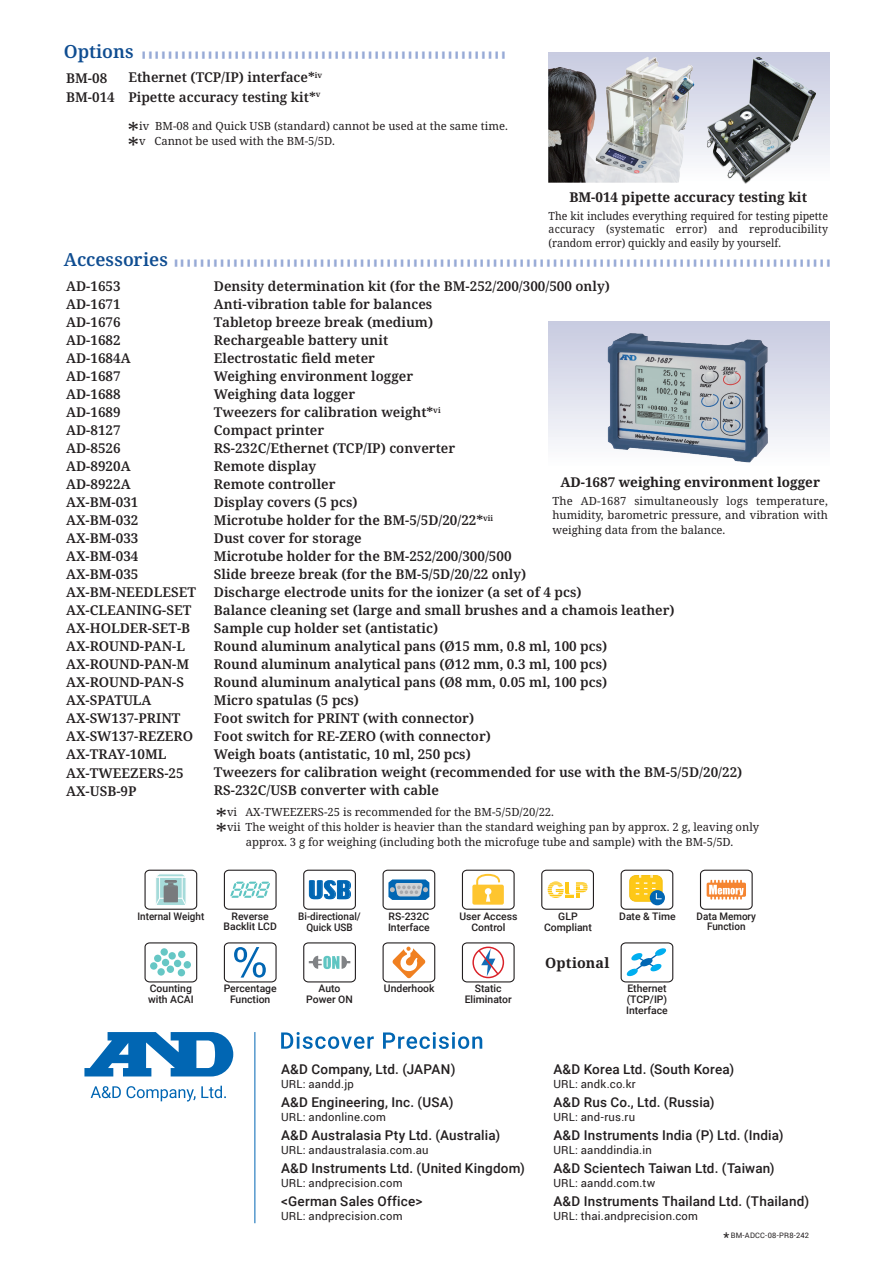
<style>
.page{position:relative;width:893px;height:1263px;background:#fff}
.page>*{position:absolute;margin:0;border:0;box-sizing:border-box;transform-origin:0 0}
.t1{font:600 18.15px "Noto Serif";color:#0f4d91}
.t2{font:700 14.25px "Noto Serif";letter-spacing:.015em;color:#231f20}
.t3{font:600 13.5px/18px "Noto Serif";color:#231f20}
.t4{font:500 13.5px "Roboto";letter-spacing:.015em;color:#231f20}
.t5{font:700 13.5px "Noto Serif";color:#231f20}
.t6{font:11.25px/14.2px "Noto Serif";color:#231f20;text-align:justify}
.t7{font:11.25px "Roboto";letter-spacing:.02em;color:#231f20}
.t8{font:11.25px/13.5px "Noto Serif";color:#231f20;text-align:justify;scale:.94 1}
.t9{font:500 10.35px/10.8px "Roboto";color:#231f20;text-align:center}
.t10{font:500 10.35px/10.8px "Roboto";color:#231f20;text-align:center;scale:.95 1}
.t11{font:7.5px "Roboto";letter-spacing:.02em;color:#231f20}
.t12{font:600 7.2px "Noto Serif";color:#97aad6;scale:5 1}
.s1{font-size:22.5px}
.s2{font-size:13.5px}
</style>
<div class="page">
<div style="left:549px;top:53px;width:280px;height:129px;background:linear-gradient(to bottom,#c7cae0,#fdfdfe)"></div>
<div style="left:549px;top:321px;width:280px;height:146px;background:linear-gradient(to bottom,#c6cae0,#fdfdfe)"></div>
<img style="left:548px;top:53px;width:275px;height:131px">
<img style="left:596px;top:324px;width:183px;height:143px">
<svg style="left:281px;top:1032px;width:93px;height:17px"></svg>
<svg style="left:383px;top:1032px;width:99px;height:17px"></svg>
<hr style="left:254px;top:1032px;width:1px;height:191px;background:#0166b3">
<svg style="left:84px;top:1032px;width:149px;height:44px"></svg>
<svg style="left:91px;top:1086px;width:30px;height:12px"></svg>
<svg style="left:127px;top:1086px;width:68px;height:15px"></svg>
<svg style="left:201px;top:1086px;width:25px;height:12px"></svg>
<svg style="left:700px;top:870px;width:53px;height:40px"></svg>
<svg style="left:144px;top:942px;width:53px;height:40px"></svg>
<div style="left:157px;top:968px;width:8px;height:8px;background:#66c7c5;border-radius:50%"></div>
<div style="left:167px;top:965px;width:7px;height:8px;background:#66c7c5;border-radius:50%"></div>
<div style="left:174px;top:960px;width:7px;height:7px;background:#66c7c5;border-radius:50%"></div>
<div style="left:162px;top:959px;width:7px;height:7px;background:#66c7c5;border-radius:50%"></div>
<div style="left:150px;top:962px;width:7px;height:8px;background:#66c7c5;border-radius:50%"></div>
<div style="left:168px;top:952px;width:8px;height:7px;background:#66c7c5;border-radius:50%"></div>
<div style="left:178px;top:951px;width:7px;height:7px;background:#66c7c5;border-radius:50%"></div>
<div style="left:184px;top:961px;width:7px;height:7px;background:#66c7c5;border-radius:50%"></div>
<div style="left:154px;top:955px;width:7px;height:7px;background:#66c7c5;border-radius:50%"></div>
<div style="left:161px;top:948px;width:7px;height:8px;background:#66c7c5;border-radius:50%"></div>
<div style="left:178px;top:969px;width:7px;height:7px;background:#66c7c5;border-radius:50%"></div>
<svg style="left:224px;top:942px;width:53px;height:40px"></svg>
<svg style="left:144px;top:870px;width:53px;height:40px"></svg>
<svg style="left:224px;top:870px;width:53px;height:40px"></svg>
<svg style="left:303px;top:870px;width:53px;height:40px"></svg>
<svg style="left:383px;top:870px;width:52px;height:40px"></svg>
<svg style="left:462px;top:870px;width:53px;height:40px"></svg>
<svg style="left:541px;top:870px;width:53px;height:40px"></svg>
<svg style="left:621px;top:870px;width:52px;height:40px"></svg>
<svg style="left:303px;top:942px;width:53px;height:40px"></svg>
<svg style="left:383px;top:942px;width:52px;height:40px"></svg>
<svg style="left:621px;top:942px;width:52px;height:40px"></svg>
<svg style="left:462px;top:942px;width:53px;height:40px"></svg>
<h1 class="t1" style="left:64px;top:39px;width:71px">Options</h1>
<p class="t12" style="left:134px;top:49px;width:77px">|||||||||||||||||||||||||||||||||||||||||||||||||||||||</p>
<p class="t3" style="left:66px;top:69px;width:50px;line-height:19.4px">BM-08<br>BM-014</p>
<p class="t3" style="left:128px;top:68px;width:195px;line-height:19.4px">Ethernet (TCP/IP) interface*<sup>iv<br></sup>Pipette accuracy testing kit*<sup>v</sup></p>
<p class="t6" style="left:128px;top:119px;width:381px;line-height:15px"><span class="s1">*</span>iv BM-08 and Quick USB (standard) cannot be used at the same time. <span class="s1">*</span>v Cannot be used with the BM-5/5D.</p>
<p class="t5" style="left:569px;top:188px;width:239px">BM-014 pipette accuracy testing kit</p>
<p class="t8" style="left:549px;top:209px;width:299px">The kit includes everything required for testing pipette accuracy (systematic error) and reproducibility (random error) quickly and easily by yourself.</p>
<h1 class="t1" style="left:64px;top:247px;width:106px">Accessories</h1>
<p class="t12" style="left:166px;top:258px;width:136px">|||||||||||||||||||||||||||||||||||||||||||||||||||||||||||||||||||||||||||||||||||||||||||||||||||</p>
<p class="t3" style="left:66px;top:277px;width:131px">AD-1653<br>AD-1671<br>AD-1676<br>AD-1682<br>AD-1684A<br>AD-1687<br>AD-1688<br>AD-1689<br>AD-8127<br>AD-8526<br>AD-8920A<br>AD-8922A<br>AX-BM-031<br>AX-BM-032<br>AX-BM-033<br>AX-BM-034<br>AX-BM-035<br>AX-BM-NEEDLESET<br>AX-CLEANING-SET<br>AX-HOLDER-SET-B<br>AX-ROUND-PAN-L<br>AX-ROUND-PAN-M<br>AX-ROUND-PAN-S<br>AX-SPATULA<br>AX-SW137-PRINT<br>AX-SW137-REZERO<br>AX-TRAY-10ML<br>AX-TWEEZERS-25<br>AX-USB-9P</p>
<p class="t3" style="left:214px;top:277px;width:530px">Density determination kit (for the BM-252/200/300/500 only)<br>Anti-vibration table for balances<br>Tabletop breeze break (medium)<br>Rechargeable battery unit<br>Electrostatic field meter<br>Weighing environment logger<br>Weighing data logger<br>Tweezers for calibration weight*<sup>vi<br></sup>Compact printer<br>RS-232C/Ethernet (TCP/IP) converter<br>Remote display<br>Remote controller<br>Display covers (5 pcs)<br>Microtube holder for the BM-5/5D/20/22*<sup>vii<br></sup>Dust cover for storage<br>Microtube holder for the BM-252/200/300/500<br>Slide breeze break (for the BM-5/5D/20/22 only)<br>Discharge electrode units for the ionizer (a set of 4 pcs)<br>Balance cleaning set (large and small brushes and a chamois leather)<br>Sample cup holder set (antistatic)<br>Round aluminum analytical pans (Ø15 mm, 0.8 ml, 100 pcs)<br>Round aluminum analytical pans (Ø12 mm, 0.3 ml, 100 pcs)<br>Round aluminum analytical pans (Ø8 mm, 0.05 ml, 100 pcs)<br>Micro spatulas (5 pcs)<br>Foot switch for PRINT (with connector)<br>Foot switch for RE-ZERO (with connector)<br>Weigh boats (antistatic, 10 ml, 250 pcs)<br>Tweezers for calibration weight (recommended for use with the BM-5/5D/20/22)<br>RS-232C/USB converter with cable</p>
<p class="t5" style="left:560px;top:473px;width:261px">AD-1687 weighing environment logger</p>
<p class="t6" style="left:552px;top:494px;width:277px">The AD-1687 simultaneously logs temperature, humidity, barometric pressure, and vibration with weighing data from the balance.</p>
<p class="t6" style="left:216px;top:805px;width:340px"><span class="s1">*</span>vi AX-TWEEZERS-25 is recommended for the BM-5/5D/20/22.</p>
<p class="t6" style="left:216px;top:820px;width:545px"><span class="s1">*</span>vii The weight of this holder is heavier than the standard weighing pan by approx. 2 g, leaving only</p>
<p class="t6" style="left:246px;top:835px;width:489px">approx. 3 g for weighing (including both the microfuge tube and sample) with the BM-5/5D.</p>
<p class="t10" style="left:137px;top:910px;width:72px">Internal Weight</p>
<p class="t9" style="left:224px;top:910px;width:55px">Reverse<br>Backlit LCD</p>
<p class="t10" style="left:298px;top:910px;width:67px">Bi-directional/<br>Quick USB</p>
<p class="t9" style="left:388px;top:910px;width:43px;text-align:left">RS-232C<br>Interface</p>
<p class="t9" style="left:459px;top:910px;width:60px">User Access<br>Control</p>
<p class="t9" style="left:544px;top:910px;width:49px">GLP<br>Compliant</p>
<p class="t9" style="left:619px;top:910px;width:58px">Date &amp; Time</p>
<p class="t9" style="left:148px;top:983px;width:47px;text-align:left">Counting with ACAI</p>
<p class="t9" style="left:224px;top:983px;width:55px">Percentage<br>Function</p>
<p class="t2" style="left:545px;top:952px;width:66px">Optional</p>
<p class="t9" style="left:306px;top:983px;width:48px">Auto<br>Power ON</p>
<p class="t9" style="left:384px;top:983px;width:52px">Underhook</p>
<p class="t9" style="left:626px;top:983px;width:43px;text-align:left">Ethernet (TCP/IP)<br>Interface</p>
<p class="t9" style="left:465px;top:983px;width:49px">Static<br>Eliminator</p>
<p class="t10" style="left:697px;top:910px;width:64px">Data Memory<br>Function</p>
<p class="t4" style="left:281px;top:1060px;width:176px">A&amp;D Company, Ltd. (JAPAN)</p>
<p class="t7" style="left:281px;top:1076px;width:74px">URL: aandd.jp</p>
<p class="t4" style="left:281px;top:1093px;width:174px">A&amp;D Engineering, Inc. (USA)</p>
<p class="t7" style="left:281px;top:1109px;width:106px">URL: andonline.com</p>
<p class="t4" style="left:281px;top:1126px;width:220px">A&amp;D Australasia Pty Ltd. (Australia)</p>
<p class="t7" style="left:281px;top:1142px;width:149px">URL: andaustralasia.com.au</p>
<p class="t4" style="left:281px;top:1159px;width:245px">A&amp;D Instruments Ltd. (United Kingdom)</p>
<p class="t7" style="left:281px;top:1175px;width:123px">URL: andprecision.com</p>
<p class="t4" style="left:281px;top:1192px;width:143px">&lt;German Sales Office&gt;</p>
<p class="t7" style="left:281px;top:1208px;width:123px">URL: andprecision.com</p>
<p class="t4" style="left:553px;top:1060px;width:182px">A&amp;D Korea Ltd. (South Korea)</p>
<p class="t7" style="left:553px;top:1076px;width:84px">URL: andk.co.kr</p>
<p class="t4" style="left:553px;top:1093px;width:163px">A&amp;D Rus Co., Ltd. (Russia)</p>
<p class="t7" style="left:553px;top:1109px;width:83px">URL: and-rus.ru</p>
<p class="t4" style="left:553px;top:1126px;width:232px">A&amp;D Instruments India (P) Ltd. (India)</p>
<p class="t7" style="left:553px;top:1142px;width:100px">URL: aanddindia.in</p>
<p class="t4" style="left:553px;top:1159px;width:223px">A&amp;D Scientech Taiwan Ltd. (Taiwan)</p>
<p class="t7" style="left:553px;top:1175px;width:103px">URL: aandd.com.tw</p>
<p class="t4" style="left:553px;top:1192px;width:257px">A&amp;D Instruments Thailand Ltd. (Thailand)</p>
<p class="t7" style="left:553px;top:1208px;width:146px">URL: thai.andprecision.com</p>
<p class="t11" style="left:723px;top:1230px;width:87px"><span class="s2">*</span> BM-ADCC-08-PR8-242</p>
</div>
